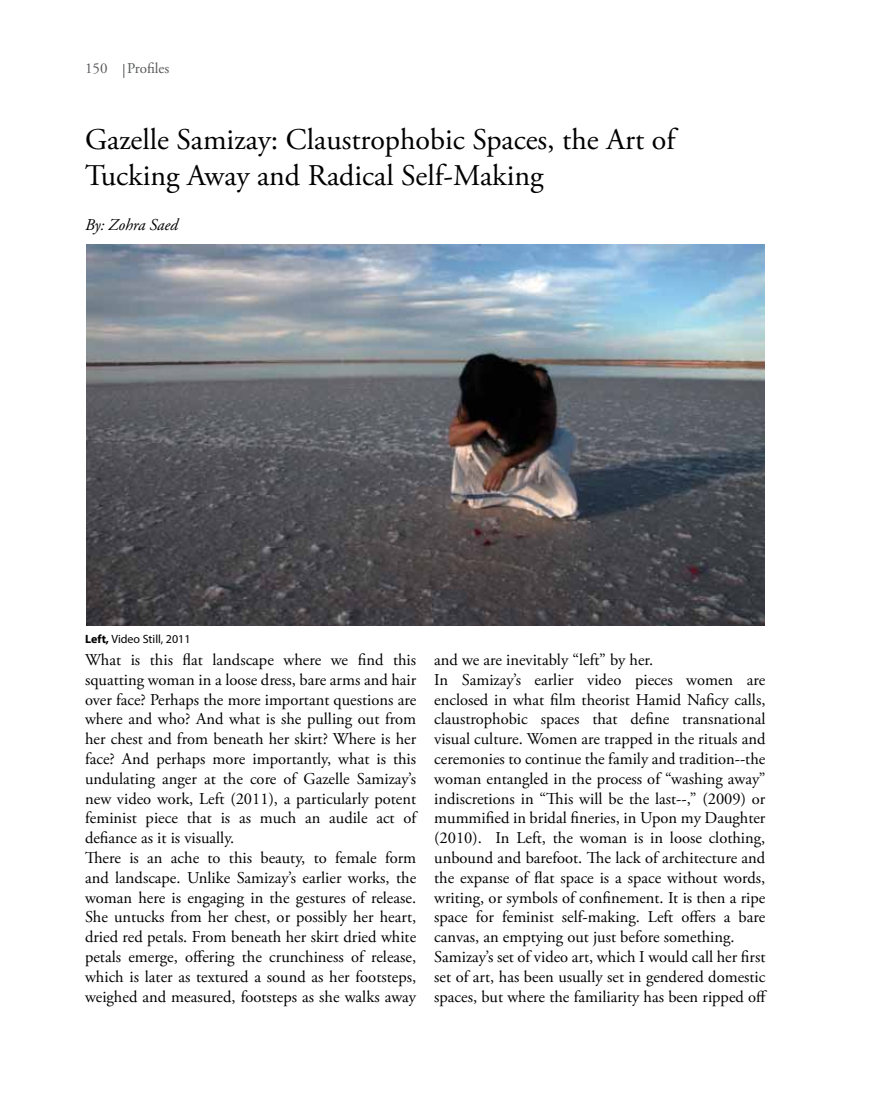
<style>
.page{position:relative;width:893px;height:1106px;background:#fff}
.page>*{position:absolute;margin:0;border:0;box-sizing:border-box;transform-origin:0 0}
.t1{font:30px/36px "Adobe Garamond Pro";color:#000}
.t2{font:16.5px/19.8px "Adobe Garamond Pro";color:#000}
.t3{font:italic 16.5px "Adobe Garamond Pro";letter-spacing:-.005em;color:#000}
.t4{font:15px "Adobe Garamond Pro";color:#58595b}
.t5{font:12px "Myriad Pro";color:#000}
.s1{font-weight:700}
</style>
<div class="page">
<svg style="left:124px;top:64px;width:1px;height:14px"></svg>
<img style="left:87px;top:244px;width:677px;height:382px">
<p class="t4" style="left:85px;top:60px;width:24px">150</p>
<p class="t4" style="left:127px;top:60px;width:44px">Profiles</p>
<h1 class="t1" style="left:85px;top:123px;width:592px">Gazelle Samizay: Claustrophobic Spaces, the Art of<br>Tucking Away and Radical Self-Making</h1>
<p class="t3" style="left:85px;top:214px;width:95px">By: Zohra Saed</p>
<p class="t5" style="left:85px;top:631px;width:107px"><span class="s1">Left,</span> Video Still, 2011</p>
<p class="t2" style="left:85px;top:650px;width:333px">What is this flat landscape where we find this squatting woman in a loose dress, bare arms and hair over face? Perhaps the more important questions are where and who? And what is she pulling out from her chest and from beneath her skirt? Where is her face? And perhaps more importantly, what is this undulating anger at the core of Gazelle Samizay’s new video work, Left (2011), a particularly potent feminist piece that is as much an audile act of defiance as it is visually.<br>There is an ache to this beauty, to female form and landscape. Unlike Samizay’s earlier works, the woman here is engaging in the gestures of release.<br>She untucks from her chest, or possibly her heart, dried red petals. From beneath her skirt dried white petals emerge, offering the crunchiness of release, which is later as textured a sound as her footsteps, weighed and measured, footsteps as she walks away</p>
<p class="t2" style="left:434px;top:650px;width:334px">and we are inevitably “left” by her.<br>In Samizay’s earlier video pieces women are enclosed in what film theorist Hamid Naficy calls, claustrophobic spaces that define transnational visual culture. Women are trapped in the rituals and ceremonies to continue the family and tradition--the woman entangled in the process of “washing away” indiscretions in “This will be the last--,” (2009) or mummified in bridal fineries, in Upon my Daughter (2010). In Left, the woman is in loose clothing, unbound and barefoot. The lack of architecture and the expanse of flat space is a space without words, writing, or symbols of confinement. It is then a ripe space for feminist self-making. Left offers a bare canvas, an emptying out just before something.<br>Samizay’s set of video art, which I would call her first set of art, has been usually set in gendered domestic spaces, but where the familiarity has been ripped off</p>
</div>
